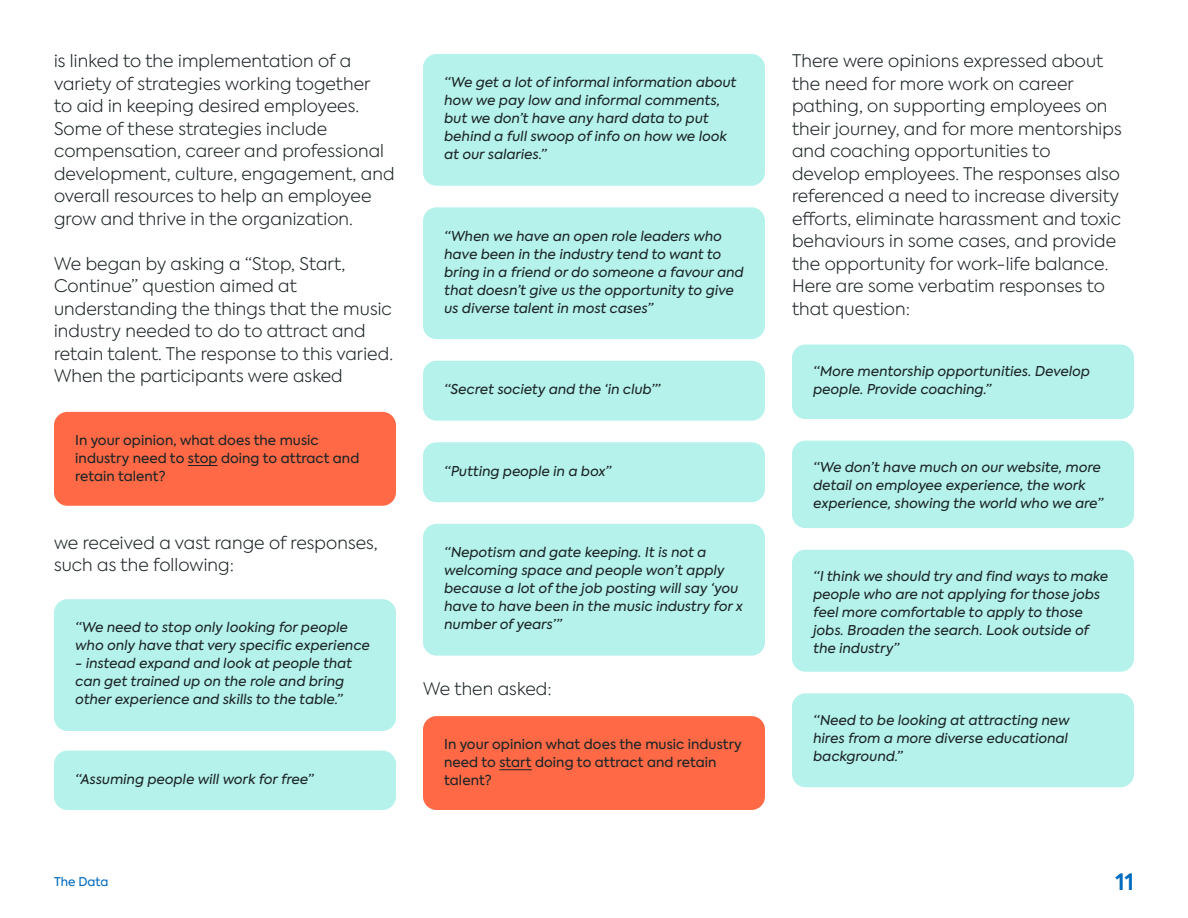
<style>
.page{position:relative;width:1188px;height:918px;background:#fff}
.page>*{position:absolute;margin:0;border:0;box-sizing:border-box;transform-origin:0 0}
.t1{font:600 22.5px "Axiforma";color:#006bbf}
.body_text{font:300 17.25px/22.5px "Axiforma";letter-spacing:.005em;color:#1c2426}
.body_text-2{font:italic 13.5px/18px "Axiforma";letter-spacing:.005em;color:#1c2426}
.body_text-3{font:13.5px/18px "Axiforma";letter-spacing:.005em;color:#1c2426}
.t2{font:12px "Axiforma";color:#006bbf}
</style>
<div class="page">
<div style="left:54px;top:599px;width:342px;height:132px;background:#b5f2eb;border-radius:14px"></div>
<div style="left:54px;top:412px;width:342px;height:94px;background:#ff6945;border-radius:14px"></div>
<hr style="left:188px;top:465px;width:30px;height:1px;background:#1c2426">
<div style="left:423px;top:716px;width:342px;height:94px;background:#ff6945;border-radius:14px"></div>
<hr style="left:499px;top:769px;width:33px;height:1px;background:#1c2426">
<div style="left:423px;top:207px;width:342px;height:132px;background:#b5f2eb;border-radius:14px"></div>
<div style="left:423px;top:524px;width:342px;height:132px;background:#b5f2eb;border-radius:14px"></div>
<div style="left:423px;top:361px;width:342px;height:60px;background:#b5f2eb;border-radius:14px"></div>
<div style="left:423px;top:442px;width:342px;height:60px;background:#b5f2eb;border-radius:14px"></div>
<div style="left:792px;top:345px;width:342px;height:74px;background:#b5f2eb;border-radius:14px"></div>
<div style="left:792px;top:441px;width:342px;height:87px;background:#b5f2eb;border-radius:14px"></div>
<div style="left:792px;top:550px;width:342px;height:122px;background:#b5f2eb;border-radius:14px"></div>
<div style="left:792px;top:693px;width:342px;height:94px;background:#b5f2eb;border-radius:14px"></div>
<div style="left:54px;top:751px;width:342px;height:59px;background:#b5f2eb;border-radius:13px"></div>
<div style="left:423px;top:54px;width:342px;height:132px;background:#b5f2eb;border-radius:14px"></div>
<p class="body_text" style="left:54px;top:50px;width:342px">is linked to the implementation of a variety of strategies working together<br>to aid in keeping desired employees.<br>Some of these strategies include compensation, career and professional development, culture, engagement, and overall resources to help an employee grow and thrive in the organization.</p>
<p class="body_text" style="left:54px;top:252px;width:341px">We began by asking a “Stop, Start, Continue” question aimed at understanding the things that the music industry needed to do to attract and retain talent. The response to this varied.<br>When the participants were asked</p>
<p class="body_text-3" style="left:75px;top:431px;width:286px">In your opinion, what does the music industry need to stop doing to attract and retain talent?</p>
<p class="body_text" style="left:54px;top:531px;width:325px">we received a vast range of responses, such as the following:</p>
<p class="body_text-2" style="left:75px;top:619px;width:296px">“We need to stop only looking for people who only have that very specific experience</p>
<p class="body_text-2" style="left:75px;top:655px;width:278px">- instead expand and look at people that can get trained up on the role and bring other experience and skills to the table.”</p>
<p class="body_text-2" style="left:75px;top:770px;width:240px">“Assuming people will work for free”</p>
<p class="body_text-2" style="left:444px;top:74px;width:294px">“We get a lot of informal information about how we pay low and informal comments, but we don’t have any hard data to put behind a full swoop of info on how we look at our salaries.”</p>
<p class="body_text-2" style="left:444px;top:227px;width:301px">“When we have an open role leaders who have been in the industry tend to want to bring in a friend or do someone a favour and that doesn’t give us the opportunity to give us diverse talent in most cases”</p>
<p class="body_text-2" style="left:444px;top:380px;width:218px">“Secret society and the ‘in club’”</p>
<p class="body_text-2" style="left:444px;top:462px;width:169px">“Putting people in a box”</p>
<p class="body_text-2" style="left:444px;top:543px;width:300px">“Nepotism and gate keeping. It is not a welcoming space and people won’t apply because a lot of the job posting will say ‘you have to have been in the music industry for x number of years’”</p>
<p class="body_text" style="left:423px;top:677px;width:130px">We then asked:</p>
<p class="body_text-3" style="left:444px;top:736px;width:299px">In your opinion what does the music industry need to start doing to attract and retain talent?</p>
<p class="t2" style="left:54px;top:874px;width:56px">The Data</p>
<p class="body_text" style="left:792px;top:50px;width:331px">There were opinions expressed about the need for more work on career pathing, on supporting employees on their journey, and for more mentorships and coaching opportunities to develop employees. The responses also referenced a need to increase diversity efforts, eliminate harassment and toxic behaviours in some cases, and provide the opportunity for work-life balance.<br>Here are some verbatim responses to that question:</p>
<p class="body_text-2" style="left:813px;top:362px;width:278px">“More mentorship opportunities. Develop people. Provide coaching.”</p>
<p class="body_text-2" style="left:813px;top:458px;width:291px">“We don’t have much on our website, more detail on employee experience, the work experience, showing the world who we are”</p>
<p class="body_text-2" style="left:813px;top:567px;width:296px">“I think we should try and find ways to make people who are not applying for those jobs feel more comfortable to apply to those jobs. Broaden the search. Look outside of the industry”</p>
<p class="body_text-2" style="left:813px;top:711px;width:258px;text-align:justify">“Need to be looking at attracting new hires from a more diverse educational background.”</p>
<p class="t1" style="left:1116px;top:867px;width:20px">11</p>
</div>
